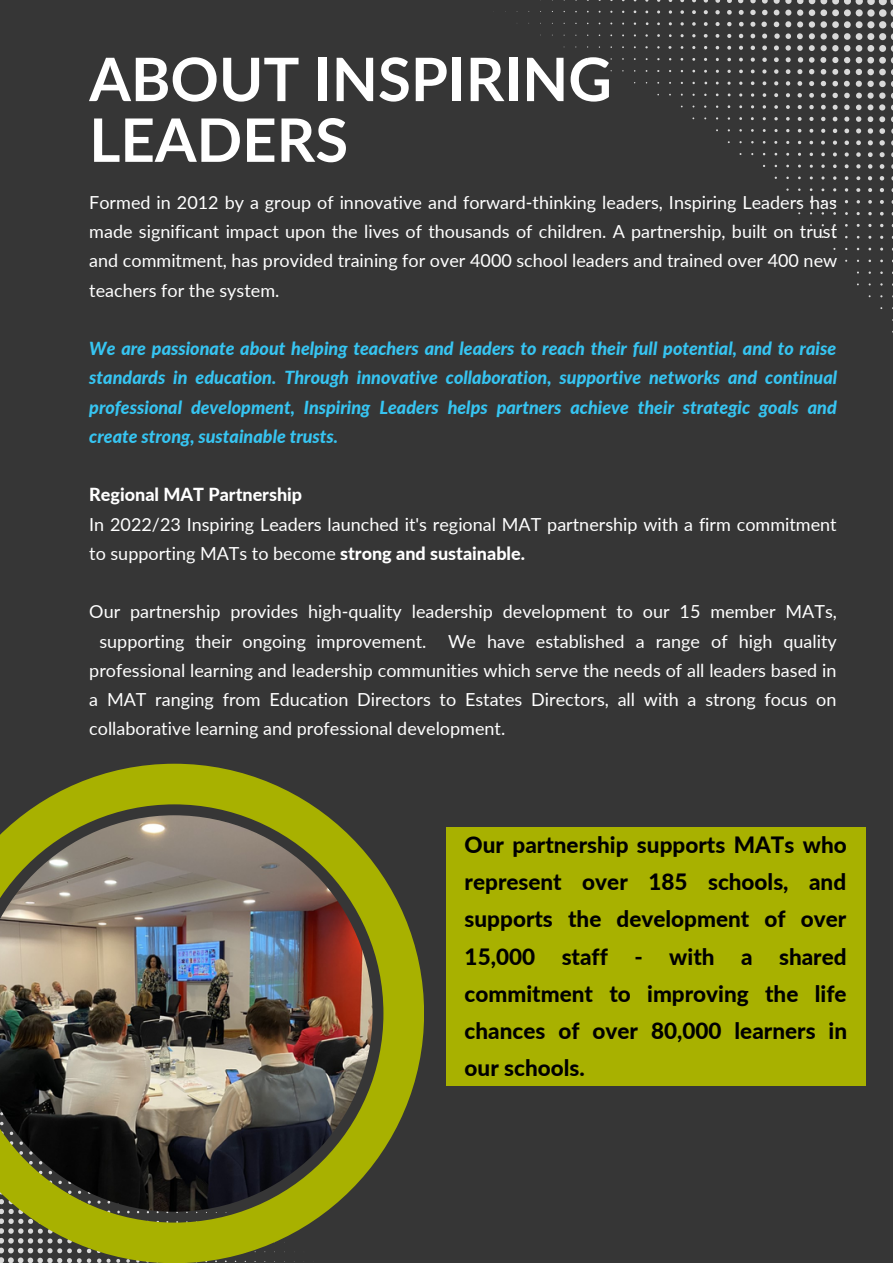
<style>
.page{position:relative;width:893px;height:1264px;background:#fff}
.page>*{position:absolute;margin:0;border:0;box-sizing:border-box;transform-origin:0 0}
.t1{font:700 60px/60.8px "Lato";color:#fff}
.t2{font:800 22.5px/37px "Lato";color:#000;text-align:justify}
.t3{font:18px/29.2px "Lato";color:#fff;text-align:justify}
.t4{font:italic 800 18px/29.2px "Lato";color:#37c5f2;text-align:justify}
.t5{font:800 18px "Lato";color:#fff}
.s1{font-weight:800}
</style>
<div class="page">
<div style="left:0;top:0;width:892px;height:1262px;background:#363636"></div>
<svg style="left:773px;top:0;width:6px;height:4px"></svg>
<svg style="left:762px;top:0;width:5px;height:4px"></svg>
<svg style="left:750px;top:0;width:5px;height:3px"></svg>
<svg style="left:738px;top:0;width:5px;height:3px"></svg>
<svg style="left:727px;top:0;width:4px;height:3px"></svg>
<svg style="left:715px;top:0;width:5px;height:3px"></svg>
<svg style="left:703px;top:0;width:5px;height:3px"></svg>
<svg style="left:773px;top:10px;width:6px;height:5px"></svg>
<svg style="left:762px;top:10px;width:5px;height:5px"></svg>
<svg style="left:750px;top:10px;width:5px;height:5px"></svg>
<svg style="left:738px;top:10px;width:5px;height:5px"></svg>
<svg style="left:727px;top:10px;width:4px;height:5px"></svg>
<svg style="left:715px;top:10px;width:4px;height:4px"></svg>
<svg style="left:703px;top:10px;width:4px;height:4px"></svg>
<svg style="left:692px;top:10px;width:3px;height:4px"></svg>
<svg style="left:680px;top:10px;width:4px;height:4px"></svg>
<svg style="left:668px;top:10px;width:4px;height:4px"></svg>
<svg style="left:773px;top:22px;width:6px;height:5px"></svg>
<svg style="left:761px;top:22px;width:5px;height:5px"></svg>
<svg style="left:750px;top:22px;width:5px;height:5px"></svg>
<svg style="left:739px;top:22px;width:4px;height:5px"></svg>
<svg style="left:727px;top:22px;width:4px;height:4px"></svg>
<svg style="left:715px;top:22px;width:4px;height:4px"></svg>
<svg style="left:703px;top:22px;width:4px;height:4px"></svg>
<svg style="left:692px;top:22px;width:3px;height:4px"></svg>
<svg style="left:774px;top:33px;width:5px;height:6px"></svg>
<svg style="left:762px;top:34px;width:5px;height:5px"></svg>
<svg style="left:750px;top:34px;width:5px;height:4px"></svg>
<svg style="left:739px;top:34px;width:4px;height:4px"></svg>
<svg style="left:727px;top:34px;width:4px;height:4px"></svg>
<svg style="left:715px;top:34px;width:4px;height:4px"></svg>
<svg style="left:703px;top:34px;width:4px;height:4px"></svg>
<svg style="left:774px;top:45px;width:4px;height:5px"></svg>
<svg style="left:762px;top:46px;width:5px;height:4px"></svg>
<svg style="left:750px;top:46px;width:5px;height:4px"></svg>
<svg style="left:739px;top:46px;width:4px;height:4px"></svg>
<svg style="left:727px;top:46px;width:4px;height:4px"></svg>
<svg style="left:774px;top:57px;width:4px;height:5px"></svg>
<svg style="left:762px;top:58px;width:4px;height:4px"></svg>
<svg style="left:750px;top:58px;width:4px;height:4px"></svg>
<svg style="left:727px;top:58px;width:4px;height:3px"></svg>
<svg style="left:890px;top:0;width:2px;height:75px"></svg>
<svg style="left:785px;top:0;width:101px;height:75px"></svg>
<svg style="left:774px;top:69px;width:4px;height:5px"></svg>
<svg style="left:762px;top:69px;width:4px;height:5px"></svg>
<svg style="left:867px;top:81px;width:6px;height:6px"></svg>
<svg style="left:855px;top:81px;width:6px;height:6px"></svg>
<svg style="left:832px;top:81px;width:17px;height:6px"></svg>
<svg style="left:820px;top:81px;width:6px;height:5px"></svg>
<svg style="left:809px;top:81px;width:5px;height:5px"></svg>
<svg style="left:797px;top:81px;width:5px;height:5px"></svg>
<svg style="left:785px;top:81px;width:5px;height:5px"></svg>
<svg style="left:774px;top:81px;width:4px;height:4px"></svg>
<svg style="left:762px;top:81px;width:4px;height:4px"></svg>
<svg style="left:750px;top:81px;width:4px;height:4px"></svg>
<svg style="left:856px;top:93px;width:5px;height:5px"></svg>
<svg style="left:844px;top:93px;width:5px;height:5px"></svg>
<svg style="left:832px;top:93px;width:5px;height:5px"></svg>
<svg style="left:820px;top:93px;width:5px;height:5px"></svg>
<svg style="left:809px;top:93px;width:4px;height:5px"></svg>
<svg style="left:797px;top:93px;width:4px;height:4px"></svg>
<svg style="left:786px;top:93px;width:4px;height:4px"></svg>
<svg style="left:774px;top:93px;width:4px;height:4px"></svg>
<svg style="left:762px;top:93px;width:4px;height:4px"></svg>
<svg style="left:751px;top:93px;width:3px;height:4px"></svg>
<svg style="left:867px;top:93px;width:6px;height:17px"></svg>
<svg style="left:856px;top:105px;width:5px;height:5px"></svg>
<svg style="left:844px;top:105px;width:5px;height:5px"></svg>
<svg style="left:832px;top:105px;width:5px;height:5px"></svg>
<svg style="left:821px;top:105px;width:4px;height:5px"></svg>
<svg style="left:809px;top:105px;width:4px;height:4px"></svg>
<svg style="left:797px;top:105px;width:4px;height:4px"></svg>
<svg style="left:786px;top:105px;width:3px;height:4px"></svg>
<svg style="left:774px;top:105px;width:3px;height:4px"></svg>
<svg style="left:762px;top:105px;width:4px;height:4px"></svg>
<svg style="left:879px;top:81px;width:13px;height:41px"></svg>
<svg style="left:867px;top:116px;width:6px;height:6px"></svg>
<svg style="left:856px;top:116px;width:5px;height:6px"></svg>
<svg style="left:844px;top:117px;width:5px;height:5px"></svg>
<svg style="left:832px;top:117px;width:5px;height:4px"></svg>
<svg style="left:821px;top:117px;width:4px;height:4px"></svg>
<svg style="left:809px;top:117px;width:4px;height:4px"></svg>
<svg style="left:797px;top:117px;width:4px;height:4px"></svg>
<svg style="left:786px;top:117px;width:3px;height:4px"></svg>
<svg style="left:879px;top:128px;width:6px;height:6px"></svg>
<svg style="left:867px;top:128px;width:6px;height:6px"></svg>
<svg style="left:856px;top:128px;width:5px;height:5px"></svg>
<svg style="left:844px;top:129px;width:5px;height:4px"></svg>
<svg style="left:832px;top:129px;width:5px;height:4px"></svg>
<svg style="left:821px;top:129px;width:4px;height:4px"></svg>
<svg style="left:809px;top:129px;width:4px;height:4px"></svg>
<svg style="left:879px;top:140px;width:5px;height:5px"></svg>
<svg style="left:867px;top:140px;width:5px;height:5px"></svg>
<svg style="left:856px;top:140px;width:4px;height:5px"></svg>
<svg style="left:844px;top:140px;width:4px;height:5px"></svg>
<svg style="left:833px;top:141px;width:4px;height:4px"></svg>
<svg style="left:809px;top:141px;width:4px;height:3px"></svg>
<svg style="left:879px;top:152px;width:5px;height:5px"></svg>
<svg style="left:868px;top:152px;width:4px;height:5px"></svg>
<svg style="left:856px;top:152px;width:4px;height:5px"></svg>
<svg style="left:844px;top:152px;width:4px;height:5px"></svg>
<svg style="left:879px;top:164px;width:5px;height:5px"></svg>
<svg style="left:868px;top:164px;width:4px;height:5px"></svg>
<svg style="left:856px;top:164px;width:4px;height:4px"></svg>
<svg style="left:844px;top:164px;width:4px;height:4px"></svg>
<svg style="left:833px;top:164px;width:3px;height:4px"></svg>
<svg style="left:879px;top:176px;width:5px;height:4px"></svg>
<svg style="left:868px;top:176px;width:4px;height:4px"></svg>
<svg style="left:856px;top:176px;width:4px;height:4px"></svg>
<svg style="left:844px;top:176px;width:4px;height:4px"></svg>
<svg style="left:833px;top:176px;width:3px;height:4px"></svg>
<svg style="left:879px;top:188px;width:4px;height:4px"></svg>
<svg style="left:868px;top:188px;width:4px;height:4px"></svg>
<svg style="left:856px;top:188px;width:4px;height:4px"></svg>
<svg style="left:844px;top:188px;width:4px;height:4px"></svg>
<svg style="left:880px;top:200px;width:3px;height:4px"></svg>
<img style="left:0;top:763px;width:424px;height:499px">
<div style="left:446px;top:827px;width:419px;height:259px;background:#a8b100"></div>
<p class="t1" style="left:89px;top:47px;width:524px">ABOUT INSPIRING<br>LEADERS</p>
<p class="t3" style="left:89px;top:187px;width:749px">Formed in 2012 by a group of innovative and forward-thinking leaders, Inspiring Leaders has made significant impact upon the lives of thousands of children. A partnership, built on trust and commitment, has provided training for over 4000 school leaders and trained over 400 new teachers for the system.</p>
<p class="t4" style="left:89px;top:333px;width:749px">We are passionate about helping teachers and leaders to reach their full potential, and to raise standards in education. Through innovative collaboration, supportive networks and continual professional development, Inspiring Leaders helps partners achieve their strategic goals and create strong, sustainable trusts.</p>
<p class="t5" style="left:89px;top:483px;width:214px">Regional MAT Partnership</p>
<p class="t3" style="left:89px;top:509px;width:749px">In 2022/23 Inspiring Leaders launched it's regional MAT partnership with a firm commitment to supporting MATs to become <span class="s1">strong and sustainable.</span></p>
<p class="t3" style="left:89px;top:596px;width:749px">Our partnership provides high-quality leadership development to our 15 member MATs,</p>
<p class="t3" style="left:99px;top:626px;width:738px">supporting their ongoing improvement. We have established a range of high quality</p>
<p class="t3" style="left:89px;top:655px;width:748px">professional learning and leadership communities which serve the needs of all leaders based in</p>
<p class="t3" style="left:89px;top:684px;width:748px">a MAT ranging from Education Directors to Estates Directors, all with a strong focus on</p>
<p class="t3" style="left:89px;top:713px;width:417px">collaborative learning and professional development.</p>
<p class="t2" style="left:464px;top:826px;width:384px">Our partnership supports MATs who represent over 185 schools, and supports the development of over 15,000 staff - with a shared commitment to improving the life chances of over 80,000 learners in our schools.</p>
</div>
